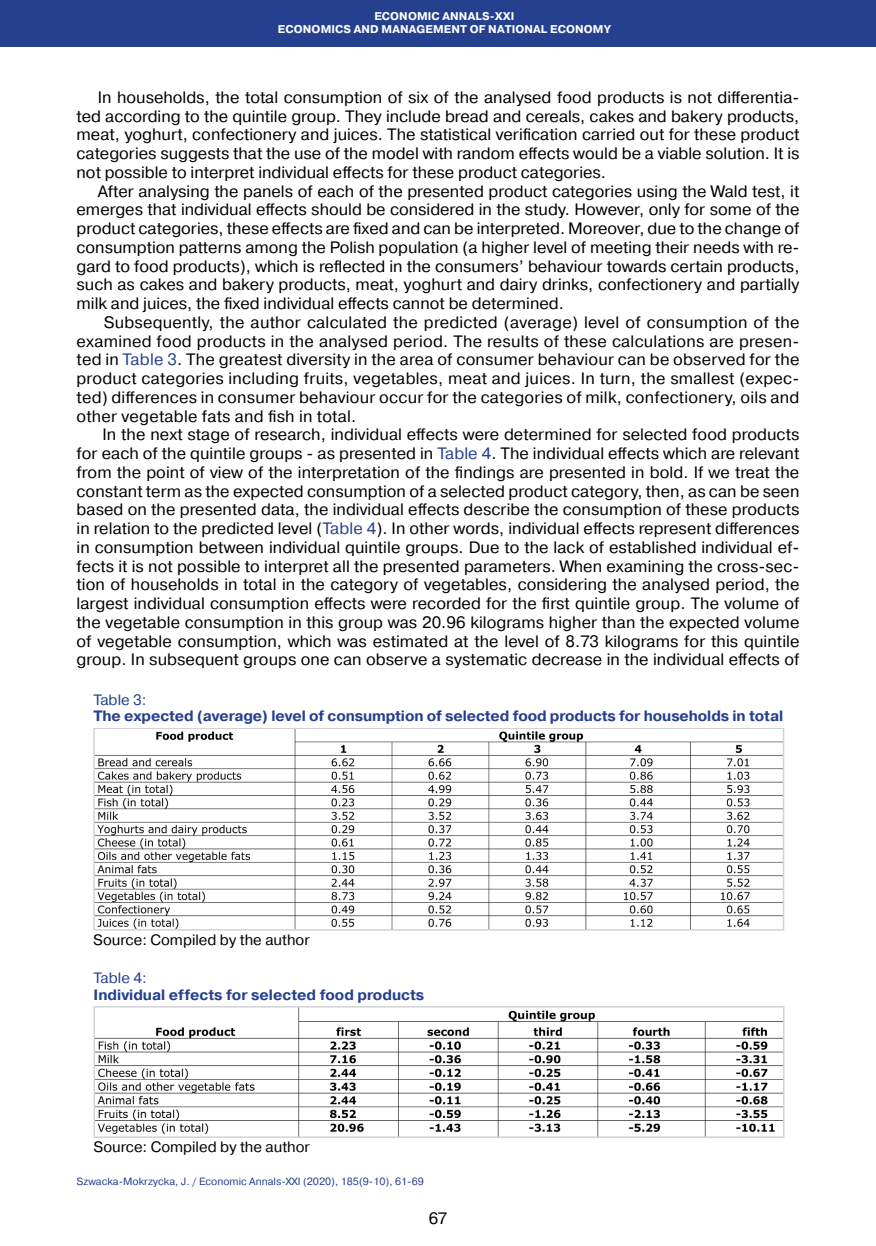
<style>
.page{position:relative;width:876px;height:1246px;background:#fff}
.page>*{position:absolute;margin:0;border:0;box-sizing:border-box;transform-origin:0 0}
.Абзац_2019{font:16.5px/18.8px "Pragmatica";letter-spacing:.005em;color:#000}
.Таблицы___рисунки_ша{font:700 15px "Pragmatica";letter-spacing:-.01em;color:#25408f}
.Таблицы__рисунки__по{font:15px "Pragmatica";color:#000}
.Таблицы___рисунки_ша-2{font:15px "Pragmatica";color:#25408f}
.Посада_2016{font:700 11.25px "Pragmatica";letter-spacing:.01em;color:#fff}
.Нижний_колонтитул_20{font:10.5px "Pragmatica";color:#25408f}
.s1{color:#25408f}
</style>
<div class="page">
<div style="left:0;top:0;width:876px;height:47px;background:#25408f"></div>
<img style="left:96px;top:730px;width:685px;height:198px">
<div style="left:93px;top:727px;width:691px;height:204px;border:2px solid #d1d3d4"></div>
<img style="left:97px;top:1009px;width:684px;height:126px">
<div style="left:94px;top:1006px;width:690px;height:132px;border:2px solid #d1d3d4"></div>
<p class="Посада_2016" style="left:374px;top:9px;width:142px">ECONOMIC ANNALS-XXI</p>
<p class="Посада_2016" style="left:278px;top:22px;width:334px">ECONOMICS AND MANAGEMENT OF NATIONAL ECONOMY</p>
<p class="Абзац_2019" style="left:77px;top:88px;width:724px;text-indent:21px">In households, the total consumption of six of the analysed food products is not differentia&shy;ted according to the quintile group. They include bread and cereals, cakes and bakery products, meat, yoghurt, confectionery and juices. The statistical verification carried out for these product categories suggests that the use of the model with random effects would be a viable solution. It is not possible to interpret individual effects for these product categories.</p>
<p class="Абзац_2019" style="left:77px;top:182px;width:724px;text-align:justify;text-indent:21px">After analysing the panels of each of the presented product categories using the Wald test, it emerges that individual effects should be considered in the study. However, only for some of the product categories, these effects are fixed and can be interpreted. Moreover, due to the change of consumption patterns among the Polish population (a higher level of meeting their needs with re&shy;gard to food products), which is reflected in the consumers’ behaviour towards certain products, such as cakes and bakery products, meat, yoghurt and dairy drinks, confectionery and partially milk and juices, the fixed individual effects cannot be determined.</p>
<p class="Абзац_2019" style="left:77px;top:313px;width:724px;text-indent:27px">Subsequently, the author calculated the predicted (average) level of consumption of the examined food products in the analysed period. The results of these calculations are presen&shy;ted in <span class="s1">Table 3</span>. The greatest diversity in the area of consumer behaviour can be observed for the product categories including fruits, vegetables, meat and juices. In turn, the smallest (expec&shy;ted) differences in consumer behaviour occur for the categories of milk, confectionery, oils and other vegetable fats and fish in total.</p>
<p class="Абзац_2019" style="left:77px;top:426px;width:724px;text-align:justify;text-indent:26px">In the next stage of research, individual effects were determined for selected food products for each of the quintile groups - as presented in <span class="s1">Table 4</span>. The individual effects which are relevant from the point of view of the interpretation of the findings are presented in bold. If we treat the constant term as the expected consumption of a selected product category, then, as can be seen based on the presented data, the individual effects describe the consumption of these products in relation to the predicted level (<span class="s1">Table 4</span>). In other words, individual effects represent differences in consumption between individual quintile groups. Due to the lack of established individual ef&shy;fects it is not possible to interpret all the presented parameters. When examining the cross-sec&shy;tion of households in total in the category of vegetables, considering the analysed period, the largest individual consumption effects were recorded for the first quintile group. The volume of the vegetable consumption in this group was 20.96 kilograms higher than the expected volume of vegetable consumption, which was estimated at the level of 8.73 kilograms for this quintile group. In subsequent groups one can observe a systematic decrease in the individual effects of</p>
<p class="Таблицы___рисунки_ша-2" style="left:93px;top:690px;width:55px">Table 3:</p>
<p class="Таблицы___рисунки_ша" style="left:93px;top:706px;width:691px">The expected (average) level of consumption of selected food products for households in total</p>
<p class="Таблицы__рисунки__по" style="left:93px;top:931px;width:218px">Source: Compiled by the author</p>
<p class="Таблицы___рисунки_ша-2" style="left:94px;top:969px;width:55px">Table 4:</p>
<p class="Таблицы___рисунки_ша" style="left:94px;top:985px;width:332px">Individual effects for selected food products</p>
<p class="Таблицы__рисунки__по" style="left:94px;top:1137px;width:218px">Source: Compiled by the author</p>
<p class="Нижний_колонтитул_20" style="left:77px;top:1174px;width:349px">Szwacka-Mokrzycka, J. / Economic Annals-XXI (2020), 185(9-10), 61-69</p>
<p class="Абзац_2019" style="left:429px;top:1210px;width:20px">67</p>
</div>
